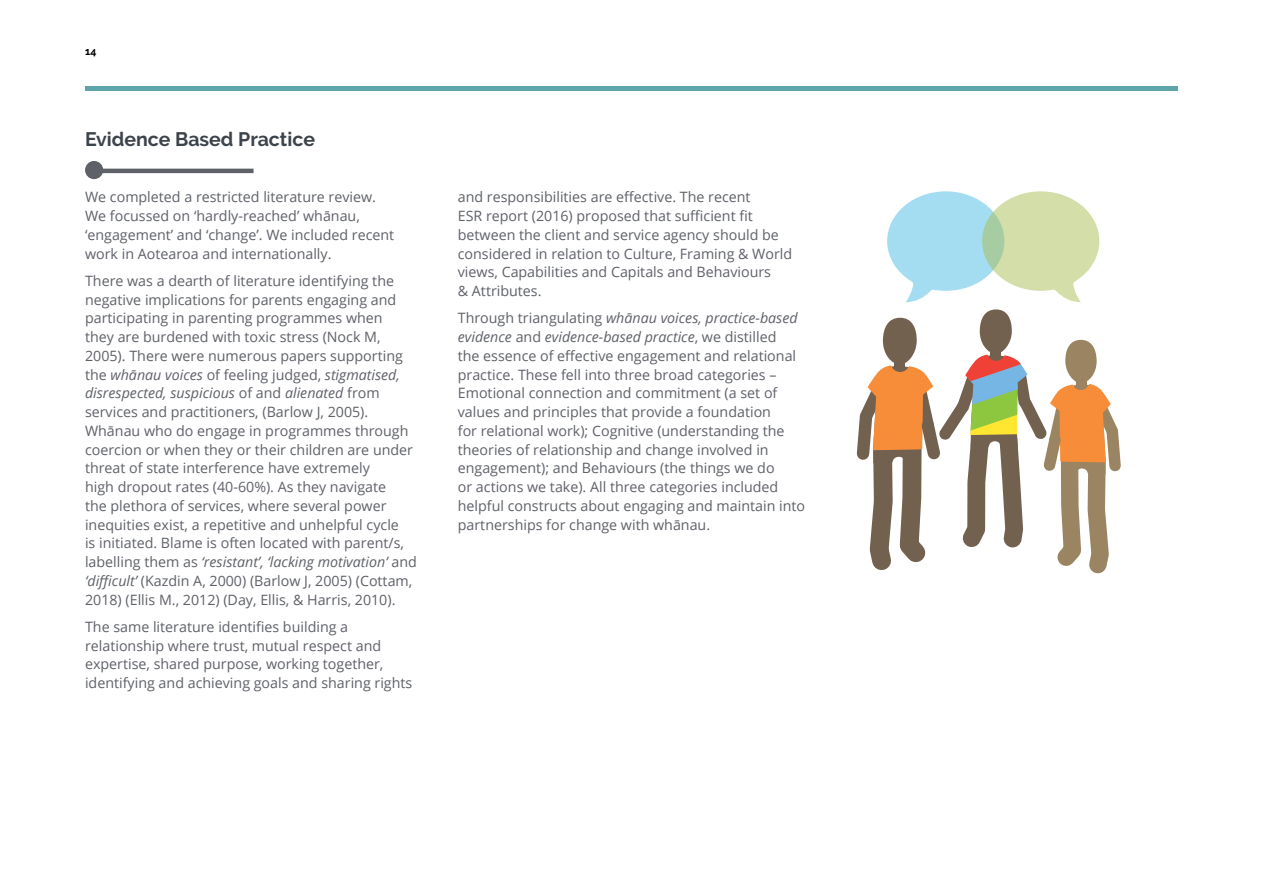
<style>
.page{position:relative;width:1263px;height:893px;background:#fff}
.page>*{position:absolute;margin:0;border:0;box-sizing:border-box;transform-origin:0 0}
.t1{font:700 19.5px "Raleway";color:#3c434a}
.t2{font:14.25px/18.8px "Open Sans";color:#5e6168}
.t3{font:700 10.5px "Raleway";color:#000}
.s1{font-style:italic}
</style>
<div class="page">
<hr style="left:85px;top:86px;width:1093px;height:4px;background:#5da5a9">
<svg style="left:887px;top:191px;width:212px;height:111px"></svg>
<div style="left:979px;top:309px;width:33px;height:45px;background:#736150;border-radius:50%"></div>
<div style="left:991px;top:346px;width:10px;height:18px;background:#736150"></div>
<div style="left:883px;top:318px;width:34px;height:47px;background:#736150;border-radius:50%"></div>
<div style="left:1065px;top:340px;width:32px;height:43px;background:#9b8461;border-radius:50%"></div>
<svg style="left:856px;top:354px;width:265px;height:220px"></svg>
<div style="left:85px;top:161px;width:18px;height:18px;background:#5e6168;border-radius:50%"></div>
<hr style="left:100px;top:169px;width:154px;height:4px;background:#5e6168">
<p class="t3" style="left:85px;top:46px;width:13px">14</p>
<h1 class="t1" style="left:85px;top:128px;width:231px">Evidence Based Practice</h1>
<p class="t2" style="left:85px;top:187px;width:311px">We completed a restricted literature review.<br>We focussed on ‘hardly-reached’ whānau, ‘engagement’ and ‘change’. We included recent work in Aotearoa and internationally.</p>
<p class="t2" style="left:85px;top:271px;width:333px">There was a dearth of literature identifying the negative implications for parents engaging and participating in parenting programmes when<br>they are burdened with toxic stress (Nock M, 2005). There were numerous papers supporting the <span class="s1">whānau voices</span> of feeling judged, <span class="s1">stigmatised, disrespected, suspicious</span> of and <span class="s1">alienated</span> from services and practitioners, (Barlow J, 2005).<br>Whānau who do engage in programmes through coercion or when they or their children are under threat of state interference have extremely<br>high dropout rates (40-60%). As they navigate<br>the plethora of services, where several power inequities exist, a repetitive and unhelpful cycle<br>is initiated. Blame is often located with parent/s, labelling them as <span class="s1">‘resistant’, ‘lacking motivation’</span> and <span class="s1">‘difficult’</span> (Kazdin A, 2000) (Barlow J, 2005) (Cottam, 2018) (Ellis M., 2012) (Day, Ellis, &amp; Harris, 2010).</p>
<p class="t2" style="left:85px;top:617px;width:329px">The same literature identifies building a relationship where trust, mutual respect and expertise, shared purpose, working together, identifying and achieving goals and sharing rights</p>
<p class="t2" style="left:458px;top:187px;width:336px">and responsibilities are effective. The recent<br>ESR report (2016) proposed that sufficient fit between the client and service agency should be considered in relation to Culture, Framing &amp; World views, Capabilities and Capitals and Behaviours<br>&amp; Attributes.</p>
<p class="t2" style="left:458px;top:308px;width:349px">Through triangulating <span class="s1">whānau voices, practice-based evidence</span> and <span class="s1">evidence-based practice</span>, we distilled<br>the essence of effective engagement and relational practice. These fell into three broad categories – Emotional connection and commitment (a set of values and principles that provide a foundation<br>for relational work); Cognitive (understanding the theories of relationship and change involved in engagement); and Behaviours (the things we do<br>or actions we take). All three categories included helpful constructs about engaging and maintain into partnerships for change with whānau.</p>
</div>
